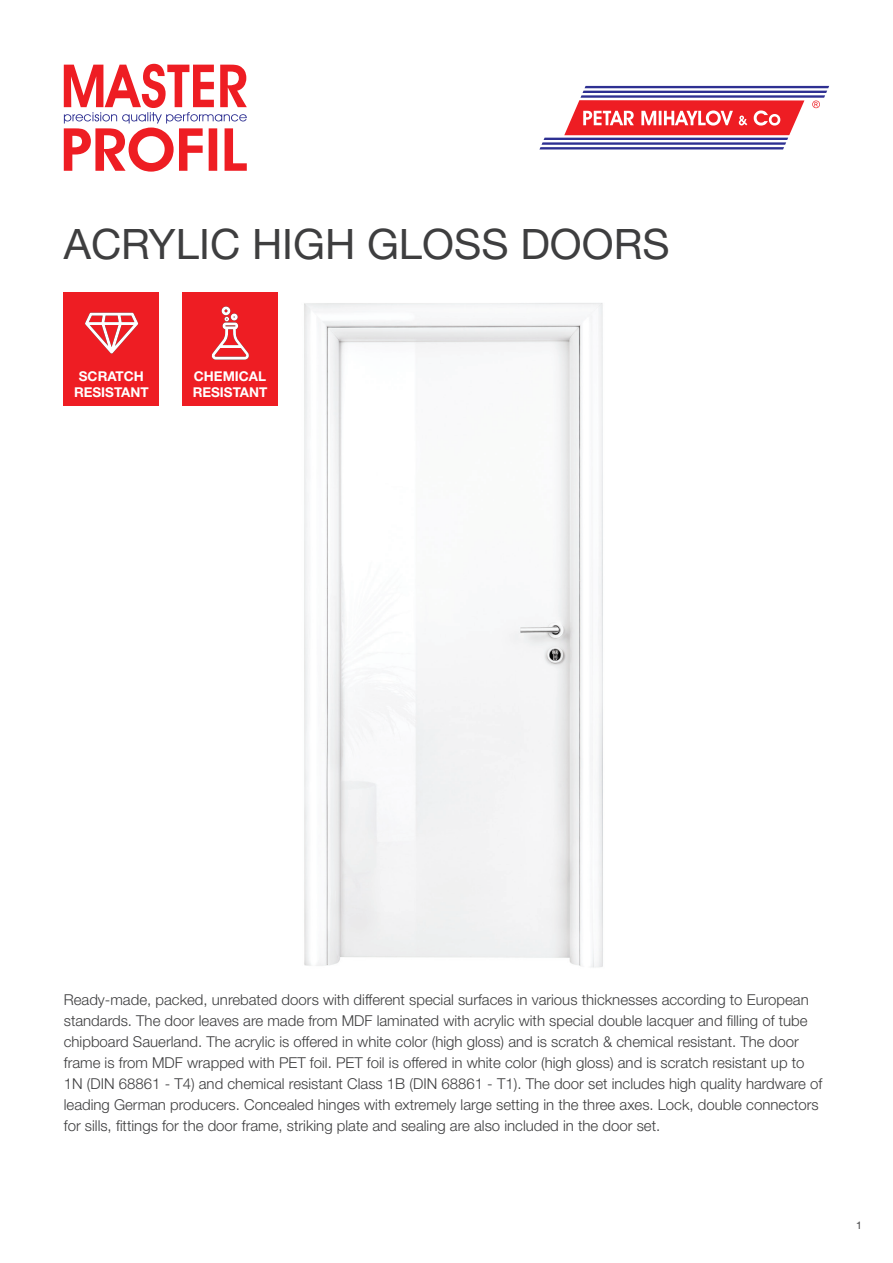
<style>
.page{position:relative;width:893px;height:1263px;background:#fff}
.page>*{position:absolute;margin:0;border:0;box-sizing:border-box;transform-origin:0 0}
.t1{font:42px "Helvetica Neue LT Std";color:#3e3e3f}
.t2{font:300 15px/21px "Helvetica Neue LT Std";color:#3e3e3f}
.t3{font:700 13.5px/16.2px "Helvetica Neue LT Std";color:#fff;text-align:center}
.t4{font:10.5px "Helvetica Neue LT Std";color:#3e3e3f}
</style>
<div class="page">
<img style="left:304px;top:303px;width:299px;height:665px">
<div style="left:182px;top:293px;width:96px;height:113px;background:#ee1d23"></div>
<div style="left:64px;top:293px;width:95px;height:113px;background:#ee1d23"></div>
<svg style="left:85px;top:313px;width:53px;height:41px"></svg>
<svg style="left:211px;top:306px;width:38px;height:54px"></svg>
<svg style="left:539px;top:86px;width:290px;height:63px"></svg>
<svg style="left:64px;top:64px;width:183px;height:108px"></svg>
<p class="t1" style="left:64px;top:219px;width:607px">ACRYLIC HIGH GLOSS DOORS</p>
<p class="t3" style="left:74px;top:367px;width:76px">SCRATCH<br>RESISTANT</p>
<p class="t3" style="left:194px;top:367px;width:74px">CHEMICAL</p>
<p class="t3" style="left:193px;top:384px;width:76px">RESISTANT</p>
<p class="t2" style="left:64px;top:989px;width:760px">Ready-made, packed, unrebated doors with different special surfaces in various thicknesses according to European standards. The door leaves are made from MDF laminated with acrylic with special double lacquer and filling of tube chipboard Sauerland. The acrylic is offered in white color (high gloss) and is scratch &amp; chemical resistant. The door frame is from MDF wrapped with PET foil. PET foil is offered in white color (high gloss) and is scratch resistant up to 1N (DIN 68861 - T4) and chemical resistant Class 1B (DIN 68861 - T1). The door set includes high quality hardware of leading German producers. Concealed hinges with extremely large setting in the three axes. Lock, double connectors for sills, fittings for the door frame, striking plate and sealing are also included in the door set.</p>
<p class="t4" style="left:856px;top:1219px;width:7px">1</p>
</div>
